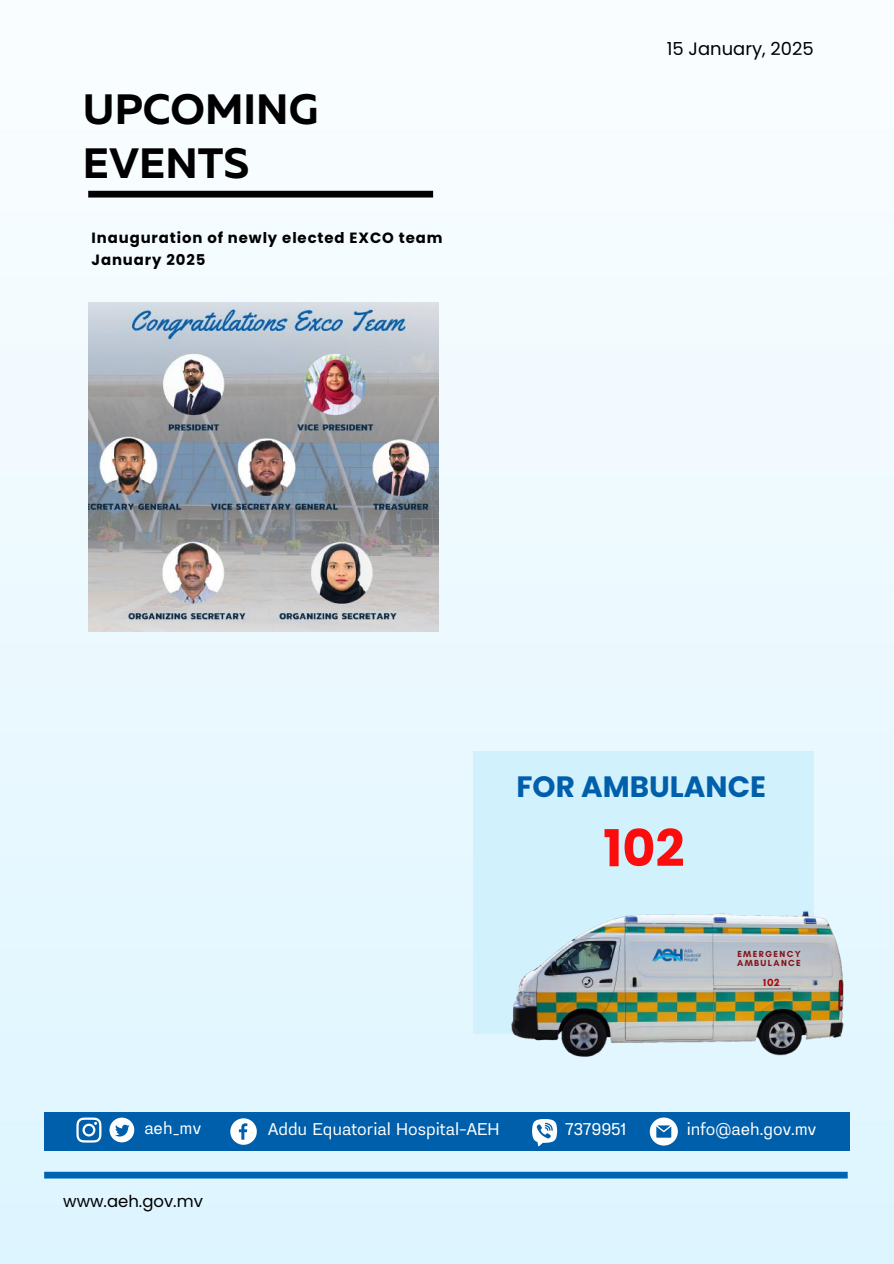
<style>
.page{position:relative;width:894px;height:1264px;background:#fff}
.page>*{position:absolute;margin:0;border:0;box-sizing:border-box;transform-origin:0 0}
.t1{font:700 50.85px "Poppins";color:#fb0d0d}
.t2{font:700 42.3px/54.2px "Muller";color:#000}
.t3{font:700 29.4px "Poppins";color:#005fab}
.t4{font:18px "Poppins";color:#000}
.t5{font:16.95px "Prachason Neue";color:#fff}
.t6{font:16.5px "Poppins";color:#000}
.t7{font:700 14.85px/22.2px "Poppins";letter-spacing:.06em;color:#000}
.t8{font:700 10.65px "Glacial Indifference";color:#ad0606}
.t9{font:700 9px/9.9px "Glacial Indifference";letter-spacing:.15em;color:#861315}
</style>
<div class="page">
<img style="left:0;top:190px;width:893px;height:1073px">
<div style="left:44px;top:1112px;width:805px;height:38px;background:#005fab"></div>
<div style="left:88px;top:191px;width:345px;height:6px;background:#000"></div>
<div style="left:44px;top:1171px;width:803px;height:7px;background:#0064b4"></div>
<div style="left:473px;top:751px;width:340px;height:283px;background:#d1f1fd"></div>
<img style="left:492px;top:871px;width:361px;height:240px">
<img style="left:648px;top:927px;width:55px;height:55px">
<svg style="left:76px;top:1117px;width:25px;height:25px"></svg>
<svg style="left:109px;top:1117px;width:25px;height:25px"></svg>
<svg style="left:230px;top:1118px;width:27px;height:26px"></svg>
<svg style="left:649px;top:1117px;width:28px;height:28px"></svg>
<svg style="left:532px;top:1119px;width:25px;height:27px"></svg>
<img style="left:88px;top:303px;width:350px;height:328px">
<h2 class="t2" style="left:83px;top:86px;width:237px">UPCOMING<br>EVENTS</h2>
<p class="t7" style="left:92px;top:226px;width:352px">Inauguration of newly elected EXCO team<br>January 2025</p>
<p class="t4" style="left:666px;top:36px;width:148px">15 January, 2025</p>
<h3 class="t3" style="left:516px;top:766px;width:251px">FOR AMBULANCE</h3>
<h1 class="t1" style="left:603px;top:812px;width:83px">102</h1>
<p class="t9" style="left:737px;top:948px;width:65px">EMERGENCY<br>AMBULANCE</p>
<p class="t8" style="left:763px;top:975px;width:18px">102</p>
<p class="t5" style="left:144px;top:1120px;width:58px">aeh_mv</p>
<p class="t5" style="left:268px;top:1121px;width:233px">Addu Equatorial Hospital-AEH</p>
<p class="t5" style="left:565px;top:1121px;width:62px">7379951</p>
<p class="t5" style="left:686px;top:1121px;width:131px">info@aeh.gov.mv</p>
<p class="t6" style="left:63px;top:1189px;width:141px">www.aeh.gov.mv</p>
</div>
